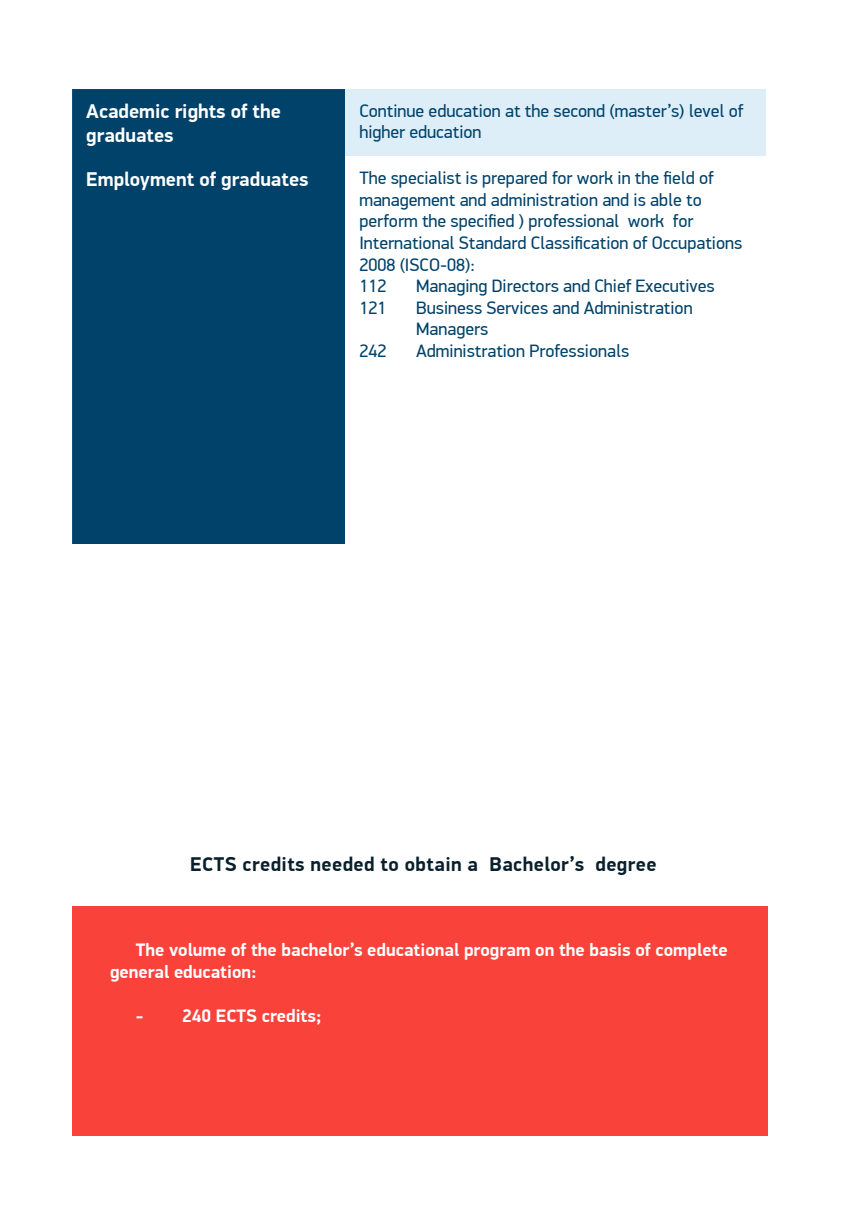
<style>
.page{position:relative;width:857px;height:1225px;background:#fff}
.page>*{position:absolute;margin:0;border:0;box-sizing:border-box;transform-origin:0 0}
.t1{font:700 20px/24px "PF Din Display Pro";color:#fff}
.t2{font:700 20px "PF Din Display Pro";letter-spacing:.02em;color:#081f2c}
.t3{font:700 18.2px/21.8px "PF Din Display Pro";color:#fff}
.t4{font:18px/21.6px "PF Din Display Pro";color:#00426a}
</style>
<div class="page">
<div style="left:72px;top:906px;width:695px;height:230px;background:#f9423a"></div>
<div style="left:72px;top:89px;width:273px;height:455px;background:#00426a"></div>
<div style="left:345px;top:89px;width:420px;height:67px;background:#ddeef8"></div>
<p class="t1" style="left:86px;top:100px;width:196px">Academic rights of the graduates</p>
<p class="t4" style="left:359px;top:100px;width:385px">Continue education at the second (master’s) level of higher education</p>
<p class="t1" style="left:86px;top:167px;width:224px">Employment of graduates</p>
<p class="t4" style="left:359px;top:167px;width:384px">The specialist is prepared for work in the field of management and administration and is able to perform the specified ) professional work for International Standard Classification of Occupations 2008 (ISCO-08):<br>112</p>
<p class="t4" style="left:416px;top:275px;width:300px">Managing Directors and Chief Executives</p>
<p class="t4" style="left:359px;top:297px;width:28px">121</p>
<p class="t4" style="left:416px;top:297px;width:278px">Business Services and Administration<br>Managers</p>
<p class="t4" style="left:359px;top:340px;width:28px">242</p>
<p class="t4" style="left:416px;top:340px;width:214px">Administration Professionals</p>
<p class="t2" style="left:190px;top:852px;width:467px">ECTS credits needed to obtain a Bachelor’s degree</p>
<p class="t3" style="left:110px;top:939px;width:619px;text-indent:26px">The volume of the bachelor’s educational program on the basis of complete general education:</p>
<p class="t3" style="left:136px;top:1005px;width:187px">- 240 ECTS credits;</p>
</div>
